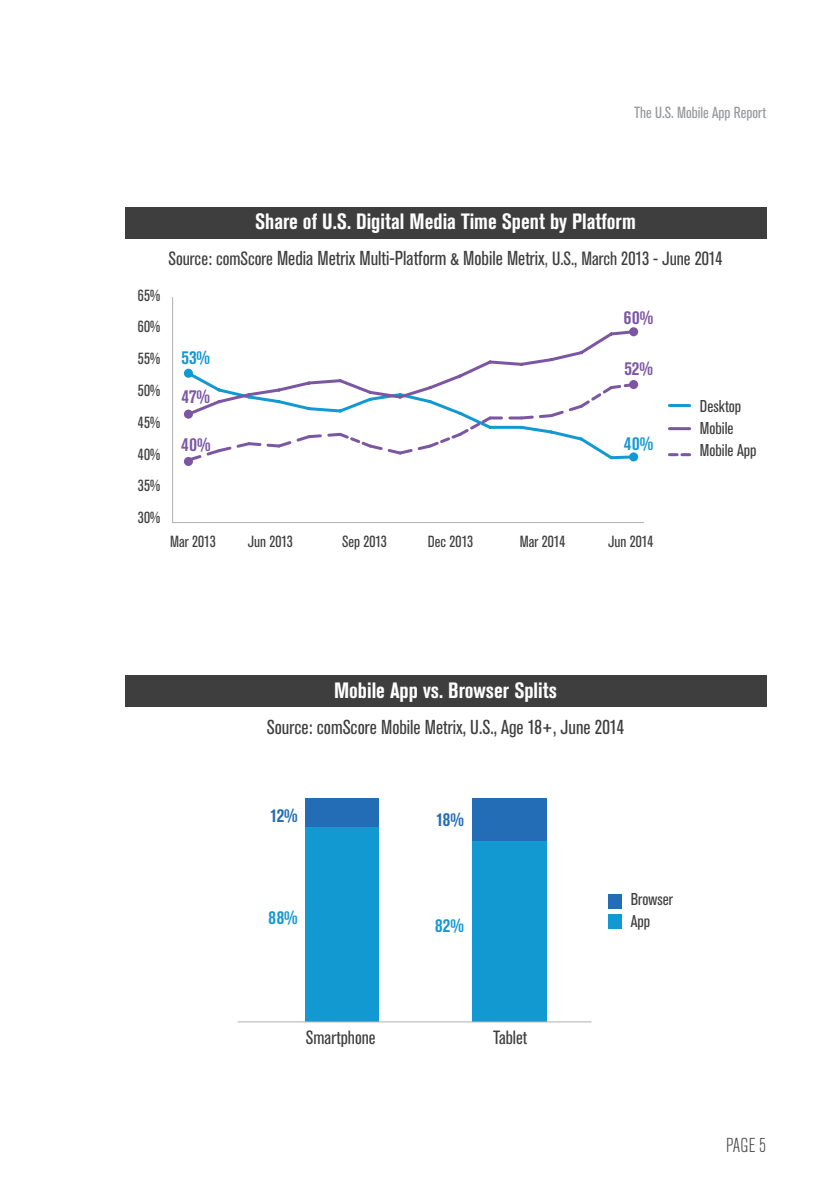
<style>
.page{position:relative;width:840px;height:1191px;background:#fff}
.page>*{position:absolute;margin:0;border:0;box-sizing:border-box;transform-origin:0 0}
.t1{font:700 condensed 22px "Akzidenz Grotesk Pro";color:#fff}
.t2{font:condensed 20px "Akzidenz Grotesk Pro";color:#3e3e3f}
.t3{font:300 condensed 20px "Akzidenz Grotesk Pro";color:#434343}
.t4{font:condensed 19px "Akzidenz Grotesk Pro";color:#3e3e3f}
.t5{font:700 condensed 19px "Akzidenz Grotesk Pro";letter-spacing:.02em;color:#1399d1}
.t6{font:700 condensed 19px "Akzidenz Grotesk Pro";letter-spacing:.02em;color:#7b56a3}
.t7{font:700 condensed 19px "Akzidenz Grotesk Pro";color:#226db6}
.t8{font:condensed 17px "Akzidenz Grotesk Pro";color:#3e3e3f}
.t9{font:condensed 16px "Akzidenz Grotesk Pro";color:#3e3e3f}
.t10{font:condensed 16px "Akzidenz Grotesk Pro";color:#96989b}
.s1{font-size:20px}
.s2{color:#58595b}
</style>
<div class="page">
<div style="left:125px;top:675px;width:640px;height:32px;background:#3e3e3f"></div>
<div style="left:125px;top:207px;width:640px;height:31px;background:#3e3e3f"></div>
<div style="left:607px;top:914px;width:14px;height:15px;background:#1399d1"></div>
<div style="left:607px;top:894px;width:14px;height:14px;background:#226db6"></div>
<div style="left:305px;top:816px;width:74px;height:206px;background:#1399d1"></div>
<div style="left:305px;top:798px;width:74px;height:29px;background:#226db6"></div>
<div style="left:472px;top:830px;width:74px;height:192px;background:#1399d1"></div>
<div style="left:472px;top:798px;width:74px;height:43px;background:#226db6"></div>
<hr style="left:237px;top:1021px;width:354px;height:1px;background:#b4b0af">
<hr style="left:669px;top:404px;width:20px;height:3px;background:#1399d1">
<hr style="left:669px;top:427px;width:20px;height:3px;background:#7b56a3">
<svg style="left:669px;top:453px;width:20px;height:3px"></svg>
<hr style="left:172px;top:522px;width:471px;height:1px;background:#b4b0af">
<hr style="left:172px;top:297px;width:1px;height:225px;background:#b4b0af">
<svg style="left:184px;top:330px;width:452px;height:87px"></svg>
<svg style="left:185px;top:381px;width:451px;height:81px"></svg>
<div style="left:184px;top:409px;width:9px;height:10px;background:#7b56a3;border-radius:50%"></div>
<div style="left:184px;top:457px;width:9px;height:9px;background:#7b56a3;border-radius:50%"></div>
<div style="left:628px;top:380px;width:9px;height:9px;background:#7b56a3;border-radius:50%"></div>
<div style="left:184px;top:369px;width:9px;height:9px;background:#1399d1;border-radius:50%"></div>
<div style="left:628px;top:452px;width:9px;height:9px;background:#1399d1;border-radius:50%"></div>
<div style="left:628px;top:327px;width:9px;height:9px;background:#7b56a3;border-radius:50%"></div>
<p class="t10" style="left:634px;top:102px;width:133px">The U.S. Mobile App Report</p>
<p class="t9" style="left:138px;top:284px;width:24px">65%</p>
<p class="t9" style="left:138px;top:316px;width:24px">60%</p>
<p class="t9" style="left:138px;top:348px;width:24px">55%</p>
<p class="t9" style="left:138px;top:380px;width:24px">50%</p>
<p class="t9" style="left:138px;top:412px;width:24px">45%</p>
<p class="t9" style="left:138px;top:443px;width:24px">40%</p>
<p class="t9" style="left:138px;top:475px;width:24px">35%</p>
<p class="t9" style="left:138px;top:507px;width:24px">30%</p>
<p class="t1" style="left:255px;top:207px;width:382px">Share of U.S. Digital Media Time Spent by Platform</p>
<p class="t4" style="left:168px;top:246px;width:555px">Source: comScore <span class="s1">Media Metrix Multi-Platform</span> &amp; <span class="s1">Mobile Metrix</span><span class="s2">,</span> U.S., March 2013 - June 2014</p>
<p class="t5" style="left:181px;top:345px;width:30px">53%</p>
<p class="t6" style="left:181px;top:384px;width:30px">47%</p>
<p class="t6" style="left:181px;top:432px;width:31px">40%</p>
<p class="t6" style="left:623px;top:305px;width:31px">60%</p>
<p class="t6" style="left:624px;top:356px;width:30px">52%</p>
<p class="t5" style="left:623px;top:430px;width:31px">40%</p>
<p class="t9" style="left:170px;top:531px;width:47px">Mar 2013</p>
<p class="t9" style="left:247px;top:531px;width:47px">Jun 2013</p>
<p class="t9" style="left:342px;top:531px;width:46px">Sep 2013</p>
<p class="t9" style="left:428px;top:531px;width:47px">Dec 2013</p>
<p class="t9" style="left:519px;top:531px;width:47px">Mar 2014</p>
<p class="t9" style="left:608px;top:531px;width:47px">Jun 2014</p>
<p class="t8" style="left:699px;top:395px;width:43px">Desktop</p>
<p class="t8" style="left:699px;top:417px;width:35px">Mobile</p>
<p class="t8" style="left:699px;top:439px;width:58px">Mobile App</p>
<p class="t1" style="left:334px;top:676px;width:224px">Mobile App vs. Browser Splits</p>
<p class="t2" style="left:267px;top:714px;width:358px">Source: comScore Mobile Metrix, U.S., Age 18+, June 2014</p>
<p class="t7" style="left:270px;top:803px;width:29px">12%</p>
<p class="t5" style="left:268px;top:904px;width:31px">88%</p>
<p class="t7" style="left:436px;top:807px;width:29px">18%</p>
<p class="t5" style="left:435px;top:912px;width:30px">82%</p>
<p class="t4" style="left:306px;top:1025px;width:71px">Smartphone</p>
<p class="t4" style="left:493px;top:1025px;width:35px">Tablet</p>
<p class="t8" style="left:630px;top:888px;width:44px">Browser</p>
<p class="t8" style="left:630px;top:910px;width:21px">App</p>
<p class="t3" style="left:725px;top:1131px;width:41px">PAGE 5</p>
</div>
